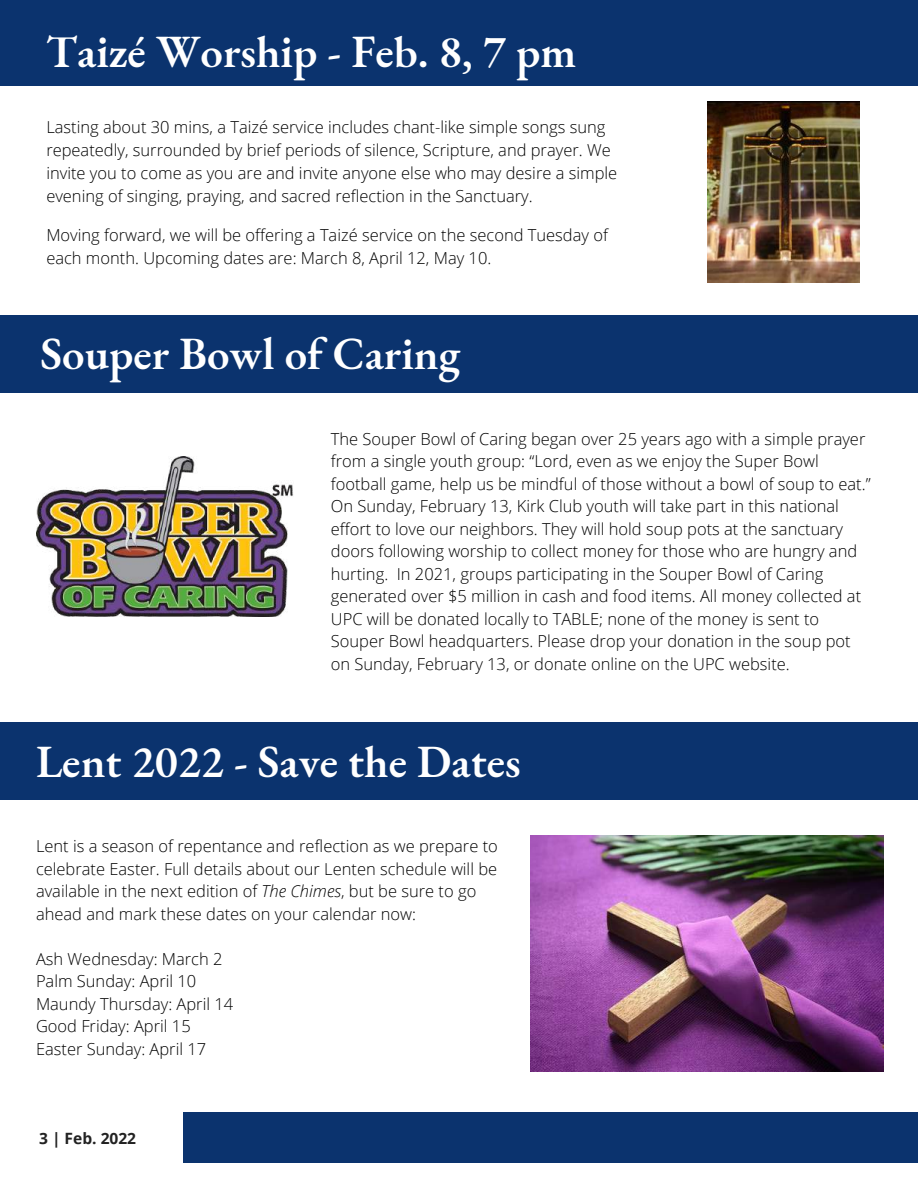
<style>
.page{position:relative;width:918px;height:1188px;background:#fff}
.page>*{position:absolute;margin:0;border:0;box-sizing:border-box;transform-origin:0 0}
.t1{font:600 45px "EB Garamond";color:#fff}
.t2{font:300 16.5px/22.5px "Open Sans";color:#000}
.t3{font:700 15.6px "Open Sans";color:#222}
.s1{font-style:italic}
</style>
<div class="page">
<div style="left:0;top:0;width:918px;height:85px;background:#0b336e"></div>
<div style="left:183px;top:1113px;width:735px;height:50px;background:#0b336e"></div>
<div style="left:0;top:315px;width:918px;height:77px;background:#0b336e"></div>
<div style="left:0;top:722px;width:918px;height:78px;background:#0b336e"></div>
<img style="left:707px;top:102px;width:152px;height:181px">
<img style="left:36px;top:457px;width:257px;height:160px">
<img style="left:531px;top:836px;width:353px;height:236px">
<h1 class="t1" style="left:46px;top:21px;width:531px">Taizé Worship - Feb. 8, 7 pm</h1>
<p class="t2" style="left:46px;top:115px;width:573px;line-height:23px">Lasting about 30 mins, a Taizé service includes chant-like simple songs sung repeatedly, surrounded by brief periods of silence, Scripture, and prayer. We invite you to come as you are and invite anyone else who may desire a simple evening of singing, praying, and sacred reflection in the Sanctuary.</p>
<p class="t2" style="left:46px;top:223px;width:563px;line-height:23px">Moving forward, we will be offering a Taizé service on the second Tuesday of each month. Upcoming dates are: March 8, April 12, May 10.</p>
<h1 class="t1" style="left:41px;top:324px;width:421px">Souper Bowl of Caring</h1>
<p class="t2" style="left:331px;top:427px;width:541px">The Souper Bowl of Caring began over 25 years ago with a simple prayer from a single youth group: “Lord, even as we enjoy the Super Bowl football game, help us be mindful of those without a bowl of soup to eat.” On Sunday, February 13, Kirk Club youth will take part in this national effort to love our neighbors. They will hold soup pots at the sanctuary doors following worship to collect money for those who are hungry and hurting. In 2021, groups participating in the Souper Bowl of Caring generated over $5 million in cash and food items. All money collected at UPC will be donated locally to TABLE; none of the money is sent to Souper Bowl headquarters. Please drop your donation in the soup pot on Sunday, February 13, or donate online on the UPC website.</p>
<h1 class="t1" style="left:36px;top:732px;width:486px">Lent 2022 - Save the Dates</h1>
<p class="t2" style="left:36px;top:834px;width:463px">Lent is a season of repentance and reflection as we prepare to celebrate Easter. Full details about our Lenten schedule will be available in the next edition of <span class="s1">The Chimes</span>, but be sure to go ahead and mark these dates on your calendar now:</p>
<p class="t2" style="left:36px;top:947px;width:199px">Ash Wednesday: March 2<br>Palm Sunday: April 10<br>Maundy Thursday: April 14<br>Good Friday: April 15<br>Easter Sunday: April 17</p>
<p class="t3" style="left:39px;top:1127px;width:99px">3 | Feb. 2022</p>
</div>
